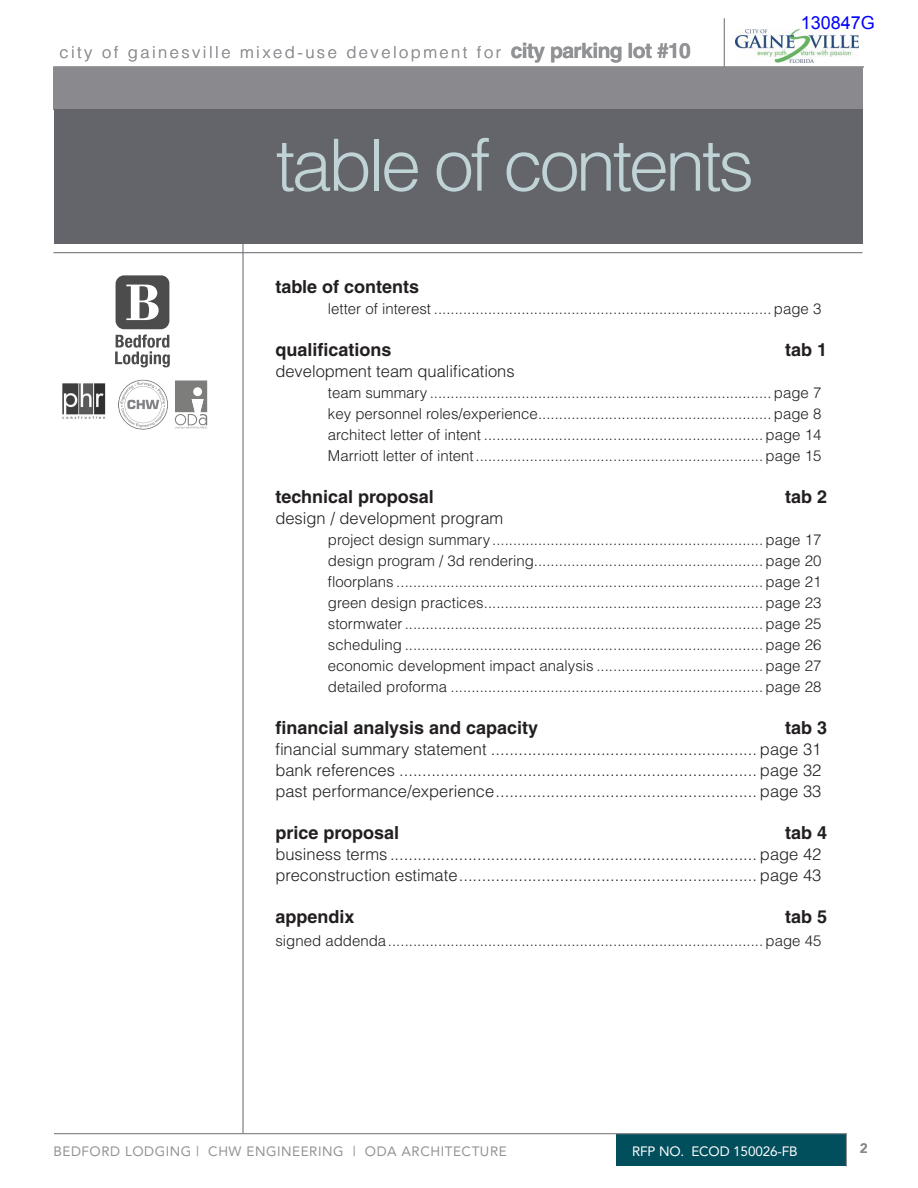
<style>
.page{position:relative;width:918px;height:1188px;background:#fff}
.page>*{position:absolute;margin:0;border:0;box-sizing:border-box;transform-origin:0 0}
.t1{font:300 72px "Helvetica";letter-spacing:-.05em;color:#c0d3d6}
.t2{font:700 21px "Helvetica";letter-spacing:-.025em;color:#919295}
.t3{font:700 18px "Helvetica";color:#231f20}
.t4{font:18px "Arial";color:#00f}
.t5{font:300 16.5px "Helvetica";color:#231f20}
.t6{font:300 16.5px "Helvetica";letter-spacing:.15em;color:#919295}
.t7{font:300 15px/21px "Helvetica";color:#231f20}
.t8{font:13.5px "Avenir";letter-spacing:.04em;color:#919295}
.t9{font:13.5px "Avenir";letter-spacing:-.01em;color:#fff}
.t10{font:800 13.5px "Avenir";color:#8a8a8e}
</style>
<div class="page">
<div style="left:617px;top:1134px;width:229px;height:32px;background:#014f5c"></div>
<img style="left:735px;top:29px;width:124px;height:33px">
<hr style="left:846px;top:1133px;width:1px;height:33px;background:#8a8a8e">
<hr style="left:53px;top:67px;width:811px;height:1px;background:#8a8a8e">
<hr style="left:724px;top:18px;width:1px;height:49px;background:#8a8a8e">
<hr style="left:54px;top:1133px;width:792px;height:1px;background:#8a8a8e">
<div style="left:53px;top:67px;width:809px;height:42px;background:#8a8a8e"></div>
<div style="left:54px;top:109px;width:808px;height:135px;background:#63656a"></div>
<hr style="left:243px;top:109px;width:1px;height:1024px;background:#63656a">
<hr style="left:53px;top:252px;width:809px;height:1px;background:#63656a">
<svg style="left:116px;top:275px;width:53px;height:54px"></svg>
<svg style="left:115px;top:335px;width:55px;height:32px"></svg>
<svg style="left:174px;top:380px;width:34px;height:49px"></svg>
<svg style="left:118px;top:380px;width:50px;height:50px"></svg>
<img style="left:62px;top:383px;width:44px;height:36px">
<p class="t6" style="left:59px;top:42px;width:443px">city of gainesville mixed-use development for</p>
<h2 class="t2" style="left:511px;top:38px;width:182px">city parking lot #10</h2>
<p class="t1" style="left:275px;top:120px;width:480px">table of contents</p>
<p class="t4" style="left:801px;top:11px;width:76px">130847G</p>
<p class="t3" style="left:275px;top:276px;width:145px">table of contents</p>
<p class="t7" style="left:328px;top:298px;width:495px">letter of interest .................................................................................page 3</p>
<p class="t3" style="left:275px;top:339px;width:118px">qualifications</p>
<p class="t3" style="left:785px;top:339px;width:44px">tab 1</p>
<p class="t5" style="left:275px;top:361px;width:241px">development team qualifications</p>
<p class="t7" style="left:328px;top:382px;width:495px">team summary ..................................................................................page 7</p>
<p class="t7" style="left:328px;top:403px;width:495px">key personnel roles/experience........................................................page 8</p>
<p class="t7" style="left:328px;top:424px;width:495px">architect letter of intent ...................................................................page 14</p>
<p class="t7" style="left:328px;top:445px;width:495px">Marriott letter of intent.....................................................................page 15</p>
<p class="t3" style="left:275px;top:486px;width:160px">technical proposal</p>
<p class="t3" style="left:785px;top:486px;width:44px">tab 2</p>
<p class="t5" style="left:275px;top:508px;width:229px">design / development program</p>
<p class="t7" style="left:328px;top:529px;width:495px">project design summary.................................................................page 17</p>
<p class="t7" style="left:328px;top:550px;width:495px">design program / 3d rendering.......................................................page 20</p>
<p class="t7" style="left:328px;top:571px;width:495px">floorplans ........................................................................................page 21</p>
<p class="t7" style="left:328px;top:592px;width:495px">green design practices...................................................................page 23</p>
<p class="t7" style="left:328px;top:613px;width:495px">stormwater......................................................................................page 25 scheduling ......................................................................................page 26</p>
<p class="t7" style="left:328px;top:655px;width:495px">economic development impact analysis ........................................page 27</p>
<p class="t7" style="left:328px;top:676px;width:495px">detailed proforma ...........................................................................page 28</p>
<p class="t3" style="left:275px;top:717px;width:264px">financial analysis and capacity</p>
<p class="t3" style="left:785px;top:717px;width:44px">tab 3</p>
<p class="t5" style="left:275px;top:739px;width:548px">financial summary statement .......................................................... page 31</p>
<p class="t5" style="left:275px;top:760px;width:548px">bank references .............................................................................. page 32</p>
<p class="t5" style="left:275px;top:781px;width:548px">past performance/experience......................................................... page 33</p>
<p class="t3" style="left:275px;top:822px;width:125px">price proposal</p>
<p class="t3" style="left:785px;top:822px;width:44px">tab 4</p>
<p class="t5" style="left:275px;top:844px;width:548px">business terms ................................................................................ page 42</p>
<p class="t5" style="left:275px;top:865px;width:548px">preconstruction estimate................................................................. page 43</p>
<p class="t3" style="left:275px;top:906px;width:81px">appendix</p>
<p class="t3" style="left:785px;top:906px;width:44px">tab 5</p>
<p class="t7" style="left:275px;top:930px;width:548px">signed addenda..........................................................................................page 45</p>
<p class="t8" style="left:53px;top:1143px;width:455px">BEDFORD LODGING | CHW ENGINEERING | ODA ARCHITECTURE</p>
<p class="t9" style="left:632px;top:1143px;width:167px">RFP NO. ECOD 150026-FB</p>
<p class="t10" style="left:860px;top:1140px;width:9px">2</p>
</div>
